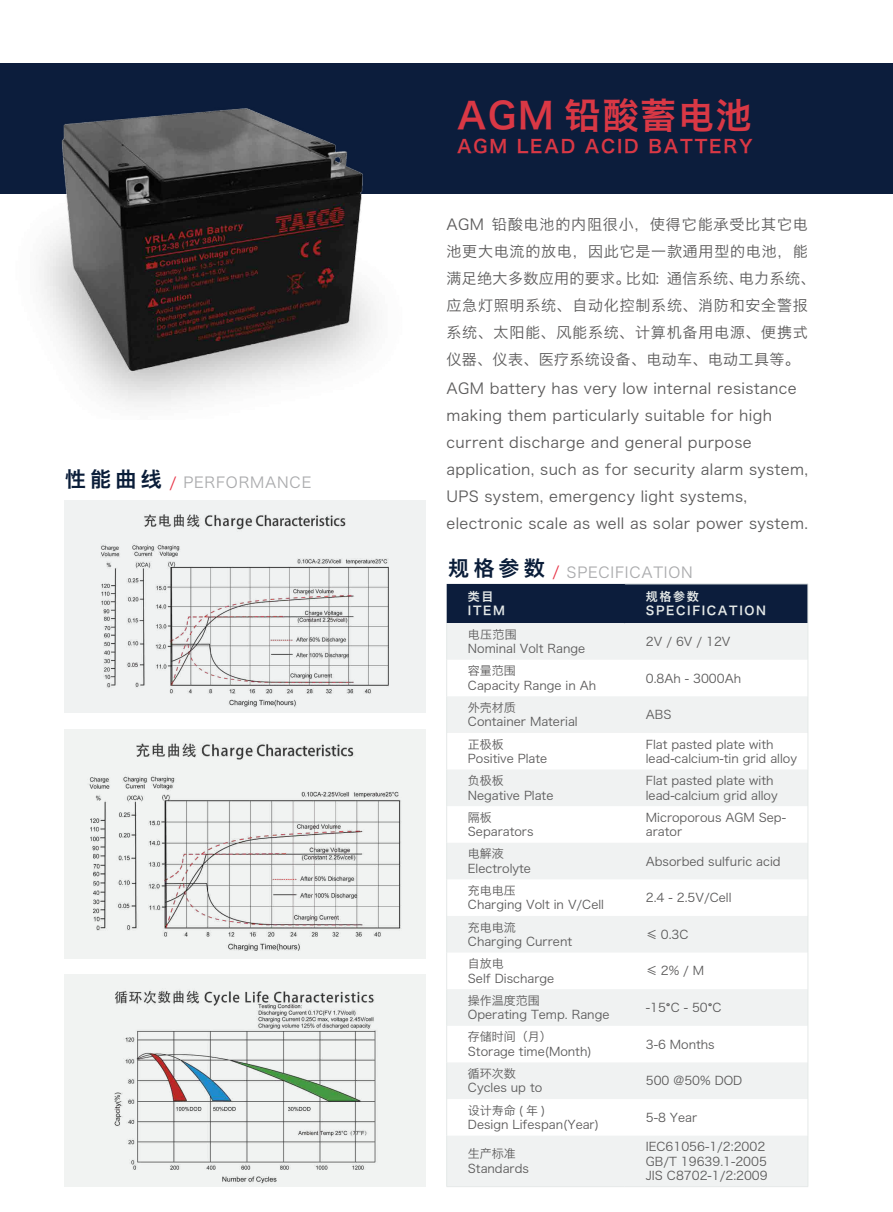
<style>
.page{position:relative;width:893px;height:1212px;background:#fff}
.page>*{position:absolute;margin:0;border:0;box-sizing:border-box;transform-origin:0 0}
.t1{font:36px "Hiragino Sans GB W6";letter-spacing:.05em;color:#d93845}
.t2{font:18px "Hiragino Sans GB W6";letter-spacing:.1em;color:#d93845}
.t3{font:15px/27px "Hiragino Sans GB W3";letter-spacing:.025em;color:#5b5a5a}
.t4{font:15px/27px "Hiragino Sans GB W3";letter-spacing:.05em;color:#5b5a5a}
.t5{font:15px "Hiragino Sans GB W3";letter-spacing:.05em;color:#aaabad}
.t6{font:12px/14.4px "Hiragino Sans GB W3";color:#5b5a5a}
.t7{font:12px/14.4px "Hiragino Sans GB W6";letter-spacing:.135em;color:#e5e9e8}
.s1{font-family:"Hiragino Sans GB W6";font-size:21px;color:#0a1d39}
.s2{color:#e83447}
.s3{font-family:"Arial";font-weight:900}
</style>
<div class="page">
<div style="left:0;top:64px;width:893px;height:130px;background:#0c1d3c"></div>
<img style="left:39px;top:108px;width:337px;height:299px">
<div style="left:447px;top:584px;width:361px;height:39px;background:#0c1d3c"></div>
<svg style="left:447px;top:623px;width:361px;height:563px;fill:#f0f2f2"></svg>
<hr style="left:624px;top:584px;width:184px;height:1px;background:#e5e9e8">
<hr style="left:446px;top:1186px;width:179px;height:1px;background:#e5e9e8">
<hr style="left:625px;top:1186px;width:183px;height:1px;background:#e5e9e8">
<hr style="left:446px;top:623px;width:1px;height:37px;background:#e5e9e8">
<hr style="left:446px;top:660px;width:1px;height:36px;background:#e5e9e8">
<hr style="left:446px;top:696px;width:1px;height:37px;background:#e5e9e8">
<hr style="left:446px;top:733px;width:1px;height:36px;background:#e5e9e8">
<hr style="left:446px;top:769px;width:1px;height:37px;background:#e5e9e8">
<hr style="left:446px;top:806px;width:1px;height:37px;background:#e5e9e8">
<hr style="left:446px;top:843px;width:1px;height:36px;background:#e5e9e8">
<hr style="left:446px;top:879px;width:1px;height:37px;background:#e5e9e8">
<hr style="left:446px;top:916px;width:1px;height:36px;background:#e5e9e8">
<hr style="left:446px;top:952px;width:1px;height:37px;background:#e5e9e8">
<hr style="left:446px;top:989px;width:1px;height:37px;background:#e5e9e8">
<hr style="left:446px;top:1026px;width:1px;height:36px;background:#e5e9e8">
<hr style="left:446px;top:1062px;width:1px;height:37px;background:#e5e9e8">
<hr style="left:446px;top:1099px;width:1px;height:36px;background:#e5e9e8">
<hr style="left:446px;top:1135px;width:1px;height:51px;background:#e5e9e8">
<hr style="left:808px;top:584px;width:1px;height:39px;background:#e5e9e8">
<hr style="left:808px;top:623px;width:1px;height:37px;background:#e5e9e8">
<hr style="left:808px;top:660px;width:1px;height:36px;background:#e5e9e8">
<hr style="left:808px;top:696px;width:1px;height:37px;background:#e5e9e8">
<hr style="left:808px;top:733px;width:1px;height:36px;background:#e5e9e8">
<hr style="left:808px;top:769px;width:1px;height:37px;background:#e5e9e8">
<hr style="left:808px;top:806px;width:1px;height:37px;background:#e5e9e8">
<hr style="left:808px;top:843px;width:1px;height:36px;background:#e5e9e8">
<hr style="left:808px;top:879px;width:1px;height:37px;background:#e5e9e8">
<hr style="left:808px;top:916px;width:1px;height:36px;background:#e5e9e8">
<hr style="left:808px;top:952px;width:1px;height:37px;background:#e5e9e8">
<hr style="left:808px;top:989px;width:1px;height:37px;background:#e5e9e8">
<hr style="left:808px;top:1026px;width:1px;height:36px;background:#e5e9e8">
<hr style="left:808px;top:1062px;width:1px;height:37px;background:#e5e9e8">
<hr style="left:808px;top:1099px;width:1px;height:36px;background:#e5e9e8">
<hr style="left:808px;top:1135px;width:1px;height:51px;background:#e5e9e8">
<hr style="left:624px;top:584px;width:1px;height:39px;background:#0c1d3c">
<div style="left:64px;top:501px;width:361px;height:212px;background:#f0f2f2"></div>
<img style="left:101px;top:514px;width:288px;height:194px">
<img style="left:67px;top:729px;width:354px;height:229px">
<div style="left:64px;top:974px;width:361px;height:213px;background:#f1f3f2"></div>
<img style="left:114px;top:990px;width:262px;height:194px">
<p class="t5" style="left:65px;top:473px;width:248px"><span class="s1">性能曲线</span> <span class="s2">/</span> PERFORMANCE</p>
<h1 class="t1" style="left:457px;top:92px;width:296px">AGM 铅酸蓄电池</h1>
<h2 class="t2" style="left:457px;top:134px;width:297px">AGM LEAD ACID BATTERY</h2>
<p class="t4" style="left:446px;top:210px;width:370px">AGM 铅酸电池的内阻很小，使得它能承受比其它电池更大电流的放电，因此它是一款通用型的电池，能满足绝大多数应用的要求。比如：通信系统、电力系统、应急灯照明系统、自动化控制系统、消防和安全警报系统、太阳能、风能系统、计算机备用电源、便携式仪器、仪表、医疗系统设备、电动车、电动工具等。</p>
<p class="t3" style="left:446px;top:375px;width:363px">AGM battery has very low internal resistance making them particularly suitable for high current discharge and general purpose application, such as for security alarm system, UPS system, emergency light systems, electronic scale as well as solar power system.</p>
<p class="t5" style="left:448px;top:563px;width:246px"><span class="s1">规格参数</span> <span class="s2">/</span> SPECIFICATION</p>
<p class="t7" style="left:468px;top:589px;width:38px">类目<br>ITEM</p>
<p class="t7" style="left:646px;top:589px;width:122px">规格参数<br>SPECIFICATION</p>
<p class="t6" style="left:468px;top:627px;width:119px">电压范围<br>Nominal Volt Range</p>
<p class="t6" style="left:646px;top:634px;width:86px">2V / 6V / 12V</p>
<p class="t6" style="left:468px;top:663px;width:130px">容量范围<br>Capacity Range in Ah</p>
<p class="t6" style="left:646px;top:671px;width:97px">0.8Ah - 3000Ah</p>
<p class="t6" style="left:468px;top:700px;width:111px">外壳材质<br>Container Material</p>
<p class="t6" style="left:646px;top:707px;width:27px">ABS</p>
<p class="t6" style="left:468px;top:737px;width:81px">正极板<br>Positive Plate</p>
<p class="t6" style="left:646px;top:737px;width:153px">Flat pasted plate with lead-calcium-tin grid alloy</p>
<p class="t6" style="left:468px;top:773px;width:87px">负极板<br>Negative Plate</p>
<p class="t6" style="left:646px;top:773px;width:133px">Flat pasted plate with lead-calcium grid alloy</p>
<p class="t6" style="left:468px;top:810px;width:67px">隔板<br>Separators</p>
<p class="t6" style="left:646px;top:810px;width:142px">Microporous AGM Sep&shy;arator</p>
<p class="t6" style="left:468px;top:846px;width:65px">电解液<br>Electrolyte</p>
<p class="t6" style="left:646px;top:854px;width:136px">Absorbed sulfuric acid</p>
<p class="t6" style="left:468px;top:883px;width:138px">充电电压<br>Charging Volt in V/Cell</p>
<p class="t6" style="left:646px;top:890px;width:87px">2.4 - 2.5V/Cell</p>
<p class="t6" style="left:468px;top:920px;width:106px">充电电流<br>Charging Current</p>
<p class="t6" style="left:646px;top:927px;width:44px">≤ 0.3C</p>
<p class="t6" style="left:468px;top:956px;width:88px">自放电<br>Self Discharge</p>
<p class="t6" style="left:646px;top:963px;width:60px">≤ 2% / M</p>
<p class="t6" style="left:468px;top:993px;width:143px">操作温度范围<br>Operating Temp. Range</p>
<p class="t6" style="left:646px;top:1000px;width:77px">-15<span class="s3">°</span>C - 50<span class="s3">°</span>C</p>
<p class="t6" style="left:468px;top:1029px;width:125px">存储时间（月）<br>Storage time(Month)</p>
<p class="t6" style="left:646px;top:1037px;width:70px">3-6 Months</p>
<p class="t6" style="left:468px;top:1066px;width:76px">循环次数<br>Cycles up to</p>
<p class="t6" style="left:646px;top:1073px;width:98px">500 @50% DOD</p>
<p class="t6" style="left:468px;top:1103px;width:133px">设计寿命 ( 年 )<br>Design Lifespan(Year)</p>
<p class="t6" style="left:646px;top:1110px;width:53px">5-8 Year</p>
<p class="t6" style="left:468px;top:1146px;width:63px">生产标准<br>Standards</p>
<p class="t6" style="left:646px;top:1139px;width:123px">IEC61056-1/2:2002<br>GB/T 19639.1-2005<br>JIS C8702-1/2:2009</p>
</div>
